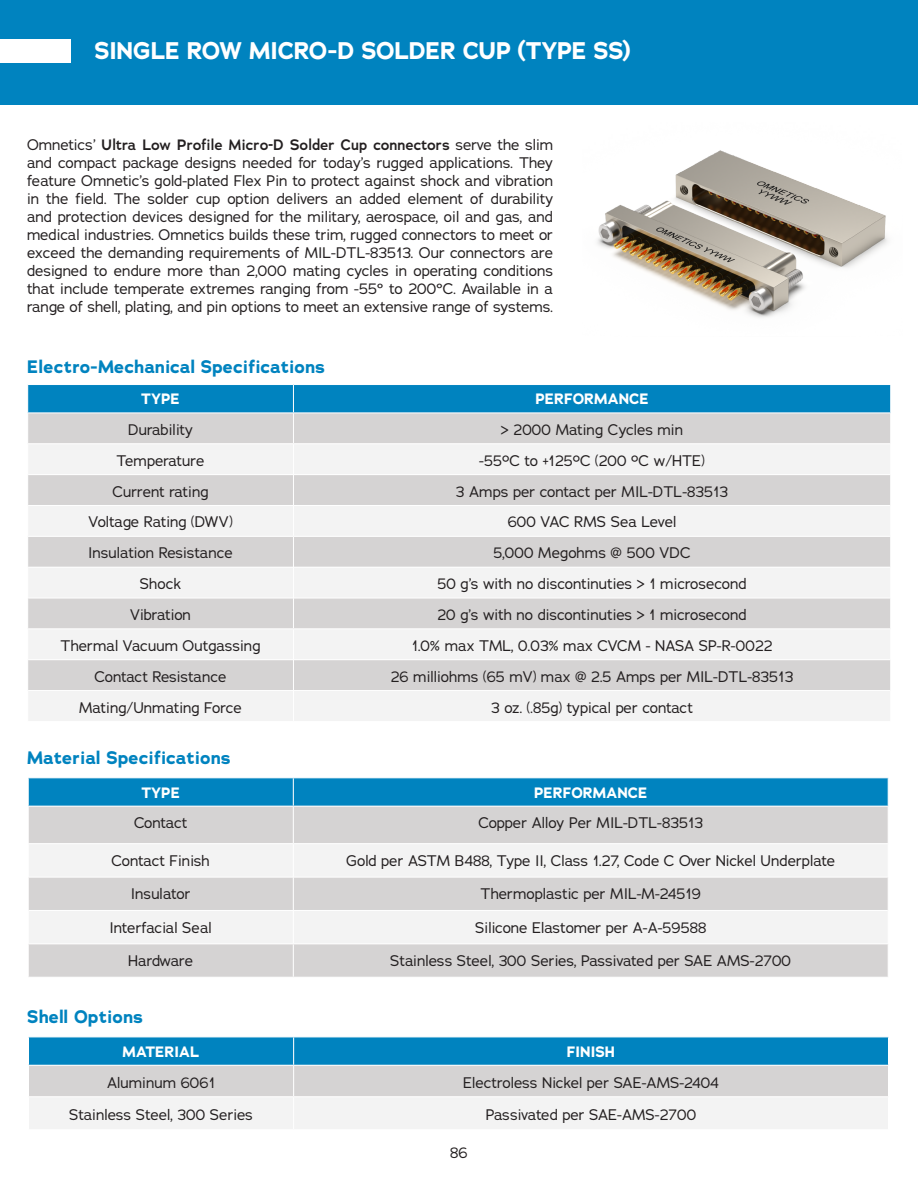
<style>
.page{position:relative;width:918px;height:1188px;background:#fff}
.page>*{position:absolute;margin:0;border:0;box-sizing:border-box;transform-origin:0 0}
.t1{font:700 24px "Adrianna";letter-spacing:-.015em;color:#fff}
.t2{font:700 18px "Adrianna";color:#0083bf}
.t3{font:15px/18px "Adrianna";color:#231f20;text-align:justify}
.t4{font:700 15px "Adrianna";color:#fff}
.t5{font:15px "Adrianna";letter-spacing:-.02em;color:#231f20}
.s1{font-weight:600}
</style>
<div class="page">
<div style="left:0;top:0;width:918px;height:104px;background:#0083bf"></div>
<div style="left:0;top:40px;width:70px;height:23px;background:#fff"></div>
<div style="left:28px;top:413px;width:862px;height:30px;background:#d5d3d3"></div>
<svg style="left:28px;top:445px;width:862px;height:276px;fill:#f3f3f3"></svg>
<hr style="left:293px;top:413px;width:1px;height:30px;background:#fff">
<hr style="left:293px;top:444px;width:1px;height:31px;background:#fff">
<hr style="left:293px;top:475px;width:1px;height:30px;background:#fff">
<hr style="left:293px;top:506px;width:1px;height:30px;background:#fff">
<hr style="left:27px;top:536px;width:266px;height:1px;background:#fff">
<hr style="left:293px;top:536px;width:598px;height:1px;background:#fff">
<hr style="left:293px;top:537px;width:1px;height:30px;background:#fff">
<hr style="left:293px;top:567px;width:1px;height:31px;background:#fff">
<hr style="left:293px;top:598px;width:1px;height:30px;background:#fff">
<hr style="left:27px;top:628px;width:266px;height:1px;background:#fff">
<hr style="left:293px;top:628px;width:598px;height:1px;background:#fff">
<hr style="left:293px;top:629px;width:1px;height:31px;background:#fff">
<hr style="left:293px;top:660px;width:1px;height:30px;background:#fff">
<hr style="left:293px;top:691px;width:1px;height:30px;background:#fff">
<hr style="left:28px;top:474px;width:265px;height:1px;background:#fff">
<hr style="left:293px;top:474px;width:597px;height:1px;background:#fff">
<hr style="left:28px;top:505px;width:265px;height:1px;background:#fff">
<hr style="left:293px;top:505px;width:597px;height:1px;background:#fff">
<hr style="left:28px;top:567px;width:265px;height:1px;background:#fff">
<hr style="left:293px;top:567px;width:597px;height:1px;background:#fff">
<hr style="left:28px;top:598px;width:265px;height:1px;background:#fff">
<hr style="left:293px;top:598px;width:597px;height:1px;background:#fff">
<hr style="left:28px;top:659px;width:265px;height:1px;background:#fff">
<hr style="left:293px;top:659px;width:597px;height:1px;background:#fff">
<hr style="left:28px;top:690px;width:265px;height:1px;background:#fff">
<hr style="left:293px;top:690px;width:597px;height:1px;background:#fff">
<div style="left:27px;top:385px;width:864px;height:28px;background:#0083bf"></div>
<hr style="left:293px;top:412px;width:598px;height:1px;background:#fff">
<div style="left:29px;top:807px;width:859px;height:170px;background:#d5d3d3"></div>
<svg style="left:29px;top:844px;width:859px;height:99px;fill:#f3f3f3"></svg>
<hr style="left:293px;top:807px;width:1px;height:36px;background:#fff">
<hr style="left:28px;top:843px;width:265px;height:1px;background:#fff">
<hr style="left:293px;top:843px;width:596px;height:1px;background:#fff">
<hr style="left:293px;top:844px;width:1px;height:33px;background:#fff">
<hr style="left:293px;top:877px;width:1px;height:33px;background:#fff">
<hr style="left:293px;top:911px;width:1px;height:32px;background:#fff">
<hr style="left:28px;top:943px;width:265px;height:1px;background:#fff">
<hr style="left:293px;top:943px;width:596px;height:1px;background:#fff">
<hr style="left:293px;top:944px;width:1px;height:33px;background:#fff">
<hr style="left:29px;top:877px;width:264px;height:1px;background:#fff">
<hr style="left:293px;top:877px;width:595px;height:1px;background:#fff">
<hr style="left:29px;top:910px;width:264px;height:1px;background:#fff">
<hr style="left:293px;top:910px;width:595px;height:1px;background:#fff">
<svg style="left:28px;top:778px;width:861px;height:28px;background:#0786c0"></svg>
<svg style="left:28px;top:1037px;width:861px;height:92px"></svg>
<hr style="left:294px;top:1065px;width:595px;height:1px;background:#fff">
<img style="left:597px;top:150px;width:291px;height:168px">
<p class="t1" style="left:95px;top:35px;width:538px">SINGLE ROW MICRO-D SOLDER CUP (TYPE SS)</p>
<p class="t3" style="left:27px;top:136px;width:528px">Omnetics’ <span class="s1">Ultra Low Profile Micro-D Solder Cup connectors</span> serve the slim and compact package designs needed for today’s rugged applications. They feature Omnetic’s gold-plated Flex Pin to protect against shock and vibration in the field. The solder cup option delivers an added element of durability and protection devices designed for the military, aerospace, oil and gas, and medical industries. Omnetics builds these trim, rugged connectors to meet or exceed the demanding requirements of MIL-DTL-83513. Our connectors are designed to endure more than 2,000 mating cycles in operating conditions that include temperate extremes ranging from -55° to 200°C. Available in a range of shell, plating, and pin options to meet an extensive range of systems.</p>
<p class="t2" style="left:27px;top:355px;width:299px">Electro-Mechanical Specifications</p>
<p class="t4" style="left:141px;top:389px;width:40px">TYPE</p>
<p class="t4" style="left:535px;top:389px;width:115px">PERFORMANCE</p>
<p class="t3" style="left:128px;top:420px;width:66px">Durability</p>
<p class="t3" style="left:501px;top:420px;width:184px">&gt; 2000 Mating Cycles min</p>
<p class="t3" style="left:117px;top:451px;width:90px">Temperature</p>
<p class="t3" style="left:479px;top:451px;width:227px">-55ºC to +125ºC (200 ºC w/HTE)</p>
<p class="t3" style="left:113px;top:482px;width:98px">Current rating</p>
<p class="t3" style="left:456px;top:482px;width:274px">3 Amps per contact per MIL-DTL-83513</p>
<p class="t3" style="left:88px;top:513px;width:146px">Voltage Rating (DWV)</p>
<p class="t3" style="left:508px;top:513px;width:170px">600 VAC RMS Sea Level</p>
<p class="t3" style="left:88px;top:544px;width:146px">Insulation Resistance</p>
<p class="t3" style="left:494px;top:544px;width:199px">5,000 Megohms @ 500 VDC</p>
<p class="t3" style="left:140px;top:575px;width:43px">Shock</p>
<p class="t3" style="left:437px;top:575px;width:311px">50 g’s with no discontinuties &gt; 1 microsecond</p>
<p class="t3" style="left:130px;top:606px;width:62px">Vibration</p>
<p class="t3" style="left:438px;top:606px;width:311px">20 g’s with no discontinuties &gt; 1 microsecond</p>
<p class="t3" style="left:61px;top:636px;width:201px">Thermal Vacuum Outgassing</p>
<p class="t3" style="left:412px;top:636px;width:362px">1.0% max TML, 0.03% max CVCM - NASA SP-R-0022</p>
<p class="t3" style="left:94px;top:667px;width:134px">Contact Resistance</p>
<p class="t3" style="left:391px;top:667px;width:404px">26 milliohms (65 mV) max @ 2.5 Amps per MIL-DTL-83513</p>
<p class="t3" style="left:79px;top:698px;width:164px">Mating/Unmating Force</p>
<p class="t3" style="left:491px;top:698px;width:203px">3 oz. (.85g) typical per contact</p>
<p class="t2" style="left:27px;top:746px;width:205px">Material Specifications</p>
<p class="t4" style="left:141px;top:782px;width:40px">TYPE</p>
<p class="t4" style="left:534px;top:782px;width:115px">PERFORMANCE</p>
<p class="t5" style="left:134px;top:814px;width:55px">Contact</p>
<p class="t3" style="left:478px;top:814px;width:226px">Copper Alloy Per MIL-DTL-83513</p>
<p class="t3" style="left:112px;top:852px;width:100px">Contact Finish</p>
<p class="t3" style="left:346px;top:852px;width:490px">Gold per ASTM B488, Type II, Class 1.27, Code C Over Nickel Underplate</p>
<p class="t3" style="left:131px;top:885px;width:61px">Insulator</p>
<p class="t3" style="left:481px;top:885px;width:222px">Thermoplastic per MIL-M-24519</p>
<p class="t3" style="left:110px;top:918px;width:104px">Interfacial Seal</p>
<p class="t3" style="left:475px;top:918px;width:233px">Silicone Elastomer per A-A-59588</p>
<p class="t5" style="left:128px;top:951px;width:66px">Hardware</p>
<p class="t3" style="left:390px;top:952px;width:403px">Stainless Steel, 300 Series, Passivated per SAE AMS-2700</p>
<p class="t2" style="left:27px;top:1005px;width:117px">Shell Options</p>
<p class="t4" style="left:123px;top:1042px;width:79px">MATERIAL</p>
<p class="t4" style="left:567px;top:1042px;width:50px">FINISH</p>
<p class="t3" style="left:107px;top:1074px;width:110px">Aluminum 6061</p>
<p class="t3" style="left:463px;top:1074px;width:257px">Electroless Nickel per SAE-AMS-2404</p>
<p class="t3" style="left:69px;top:1105px;width:185px">Stainless Steel, 300 Series</p>
<p class="t3" style="left:486px;top:1105px;width:212px">Passivated per SAE-AMS-2700</p>
<p class="t3" style="left:450px;top:1143px;width:19px">86</p>
</div>
